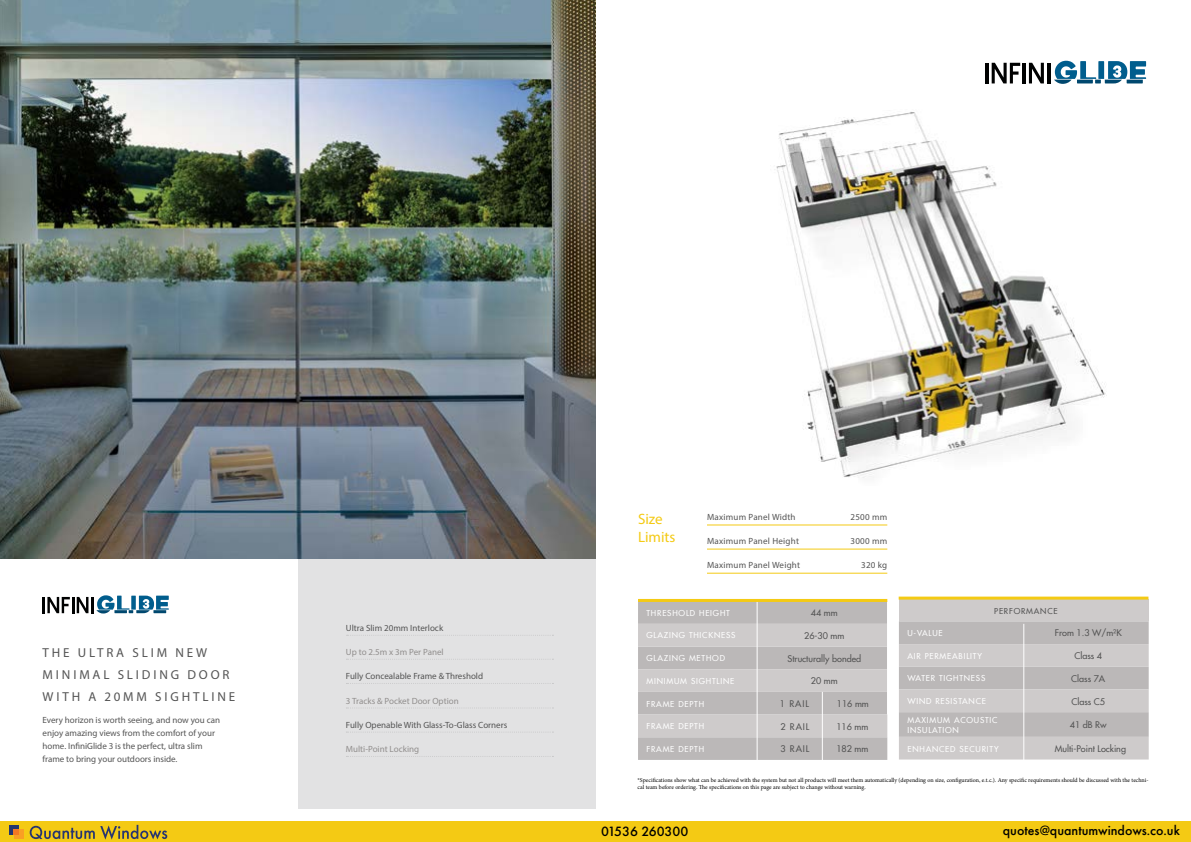
<style>
.page{position:relative;width:1191px;height:842px;background:#fff}
.page>*{position:absolute;margin:0;border:0;box-sizing:border-box;transform-origin:0 0}
.t1{font:15px/18px "Myriad Pro";color:#f4ca14}
.t2{font:500 14px "Futura PT";color:#000}
.t3{font:13px/22px "Myriad Pro";letter-spacing:.22em;color:#545454}
.t4{font:9px/13px "Myriad Pro";color:#545454}
.t5{font:500 9px "Futura";color:#545454}
.t6{font:9px "Myriad Pro";color:#918e8d}
.t7{font:9px "Myriad Pro";letter-spacing:.025em;color:#545454}
.t8{font:500 8px/9.6px "Futura";letter-spacing:.1em;color:#fff}
.t9{font:500 8px "Futura";letter-spacing:.1em;color:#545454}
.t10{font:6px/7.2px "Minion Pro";color:#000}
</style>
<div class="page">
<img style="left:776px;top:112px;width:331px;height:366px">
<div style="left:298px;top:553px;width:297px;height:256px;background:#e2e2e3"></div>
<img style="left:0;top:0;width:595px;height:558px">
<div style="left:898px;top:599px;width:250px;height:23px;background:#cecbcb"></div>
<svg style="left:638px;top:602px;width:249px;height:158px;background:#c3c0c0"></svg>
<svg style="left:899px;top:621px;width:249px;height:138px;background:#c4c1c1"></svg>
<hr style="left:757px;top:601px;width:1px;height:159px;background:#fff">
<hr style="left:822px;top:692px;width:1px;height:68px;background:#fff">
<hr style="left:1023px;top:624px;width:1px;height:136px;background:#fff">
<hr style="left:638px;top:599px;width:249px;height:3px;background:#f4ca14">
<hr style="left:898px;top:597px;width:250px;height:3px;background:#f4ca14">
<hr style="left:707px;top:525px;width:180px;height:1px;background:#f4ca14">
<hr style="left:707px;top:549px;width:180px;height:1px;background:#f4ca14">
<hr style="left:707px;top:573px;width:180px;height:1px;background:#f4ca14">
<svg style="left:346px;top:659px;width:207px;height:1px"></svg>
<svg style="left:346px;top:732px;width:207px;height:1px"></svg>
<svg style="left:346px;top:683px;width:207px;height:1px"></svg>
<svg style="left:346px;top:756px;width:207px;height:1px"></svg>
<svg style="left:346px;top:707px;width:207px;height:1px"></svg>
<svg style="left:346px;top:635px;width:207px;height:1px"></svg>
<svg style="left:43px;top:595px;width:126px;height:18px"></svg>
<hr style="left:985px;top:63px;width:3px;height:20px;background:#000101">
<svg style="left:991px;top:63px;width:29px;height:20px"></svg>
<hr style="left:1022px;top:63px;width:3px;height:20px;background:#000101">
<svg style="left:1029px;top:63px;width:15px;height:20px"></svg>
<hr style="left:1047px;top:63px;width:3px;height:20px;background:#000101">
<svg style="left:1054px;top:61px;width:92px;height:23px"></svg>
<div style="left:0;top:821px;width:1191px;height:21px;background:#f4ca14"></div>
<svg style="left:30px;top:825px;width:137px;height:15px"></svg>
<div style="left:14px;top:829px;width:9px;height:10px;background:#f99f24"></div>
<div style="left:9px;top:825px;width:10px;height:10px;background:#24366e"></div>
<svg style="left:14px;top:829px;width:5px;height:6px"></svg>
<h3 class="t3" style="left:43px;top:641px;width:194px">THE ULTRA SLIM NEW<br>MINIMAL SLIDING DOOR<br>WITH A 20MM SIGHTLINE</h3>
<h3 class="t4" style="left:43px;top:713px;width:179px">Every horizon is worth seeing, and now you can enjoy amazing views from the comfort of your home. InfiniGlide 3 is the perfect, ultra slim frame to bring your outdoors inside.</h3>
<h3 class="t4" style="left:346px;top:621px;width:99px">Ultra Slim 20mm Interlock</h3>
<h3 class="t6" style="left:346px;top:646px;width:99px">Up to 2.5m x 3m Per Panel</h3>
<h3 class="t4" style="left:346px;top:670px;width:139px">Fully Concealable Frame &amp; Threshold</h3>
<h3 class="t6" style="left:346px;top:695px;width:114px">3 Tracks &amp; Pocket Door Option</h3>
<h3 class="t4" style="left:346px;top:718px;width:163px">Fully Openable With Glass-To-Glass Corners</h3>
<h3 class="t6" style="left:346px;top:744px;width:75px">Multi-Point Locking</h3>
<h1 class="t1" style="left:638px;top:510px;width:39px">Size<br>Limits</h1>
<h3 class="t7" style="left:707px;top:511px;width:90px">Maximum Panel Width</h3>
<h3 class="t7" style="left:707px;top:535px;width:93px">Maximum Panel Height</h3>
<h3 class="t7" style="left:707px;top:559px;width:95px">Maximum Panel Weight</h3>
<h3 class="t4" style="left:850px;top:510px;width:38px">2500 mm</h3>
<h3 class="t4" style="left:850px;top:534px;width:38px">3000 mm</h3>
<h3 class="t4" style="left:861px;top:558px;width:28px">320 kg</h3>
<h3 class="t8" style="left:646px;top:608px;width:85px">THRESHOLD HEIGHT</h3>
<h3 class="t5" style="left:811px;top:607px;width:28px">44 mm</h3>
<h3 class="t8" style="left:646px;top:631px;width:90px">GLAZING THICKNESS</h3>
<h3 class="t5" style="left:804px;top:630px;width:42px">26-30 mm</h3>
<h3 class="t8" style="left:646px;top:653px;width:80px">GLAZING METHOD</h3>
<h3 class="t5" style="left:787px;top:653px;width:75px">Structurally bonded</h3>
<h3 class="t8" style="left:646px;top:676px;width:89px">MINIMUM SIGHTLINE</h3>
<h3 class="t5" style="left:811px;top:675px;width:28px">20 mm</h3>
<h3 class="t8" style="left:646px;top:699px;width:59px">FRAME DEPTH</h3>
<h3 class="t5" style="left:780px;top:698px;width:31px">1 RAIL</h3>
<h3 class="t5" style="left:836px;top:698px;width:34px">116 mm</h3>
<h3 class="t8" style="left:646px;top:721px;width:59px">FRAME DEPTH</h3>
<h3 class="t5" style="left:780px;top:721px;width:31px">2 RAIL</h3>
<h3 class="t5" style="left:836px;top:721px;width:34px">116 mm</h3>
<h3 class="t8" style="left:646px;top:744px;width:59px">FRAME DEPTH</h3>
<h3 class="t5" style="left:780px;top:743px;width:31px">3 RAIL</h3>
<h3 class="t5" style="left:836px;top:743px;width:34px">182 mm</h3>
<h3 class="t9" style="left:994px;top:606px;width:65px">PERFORMANCE</h3>
<h3 class="t8" style="left:907px;top:628px;width:37px">U-VALUE</h3>
<h3 class="t5" style="left:1054px;top:627px;width:69px">From 1.3 W/m²K</h3>
<h3 class="t8" style="left:907px;top:651px;width:76px">AIR PERMEABILITY</h3>
<h3 class="t5" style="left:1074px;top:650px;width:29px">Class 4</h3>
<h3 class="t8" style="left:907px;top:674px;width:79px">WATER TIGHTNESS</h3>
<h3 class="t5" style="left:1071px;top:673px;width:35px">Class 7A</h3>
<h3 class="t8" style="left:907px;top:696px;width:80px">WIND RESISTANCE</h3>
<h3 class="t5" style="left:1071px;top:695px;width:35px">Class C5</h3>
<h3 class="t8" style="left:907px;top:715px;width:92px">MAXIMUM ACOUSTIC<br>INSULATION</h3>
<h3 class="t5" style="left:1069px;top:719px;width:38px">41 dB Rw</h3>
<h3 class="t8" style="left:907px;top:744px;width:93px">ENHANCED SECURITY</h3>
<h3 class="t5" style="left:1054px;top:743px;width:73px">Multi-Point Locking</h3>
<p class="t10" style="left:637px;top:777px;width:512px">*Specifications show what can be achieved with the system but not all products will meet them automatically (depending on size, configuration, e.t.c.). Any specific requirements should be discussed with the techni&shy;cal team before ordering. The specifications on this page are subject to change without warning.</p>
<h2 class="t2" style="left:601px;top:822px;width:89px">01536 260300</h2>
<h2 class="t2" style="left:1003px;top:822px;width:178px">quotes@quantumwindows.co.uk</h2>
</div>
